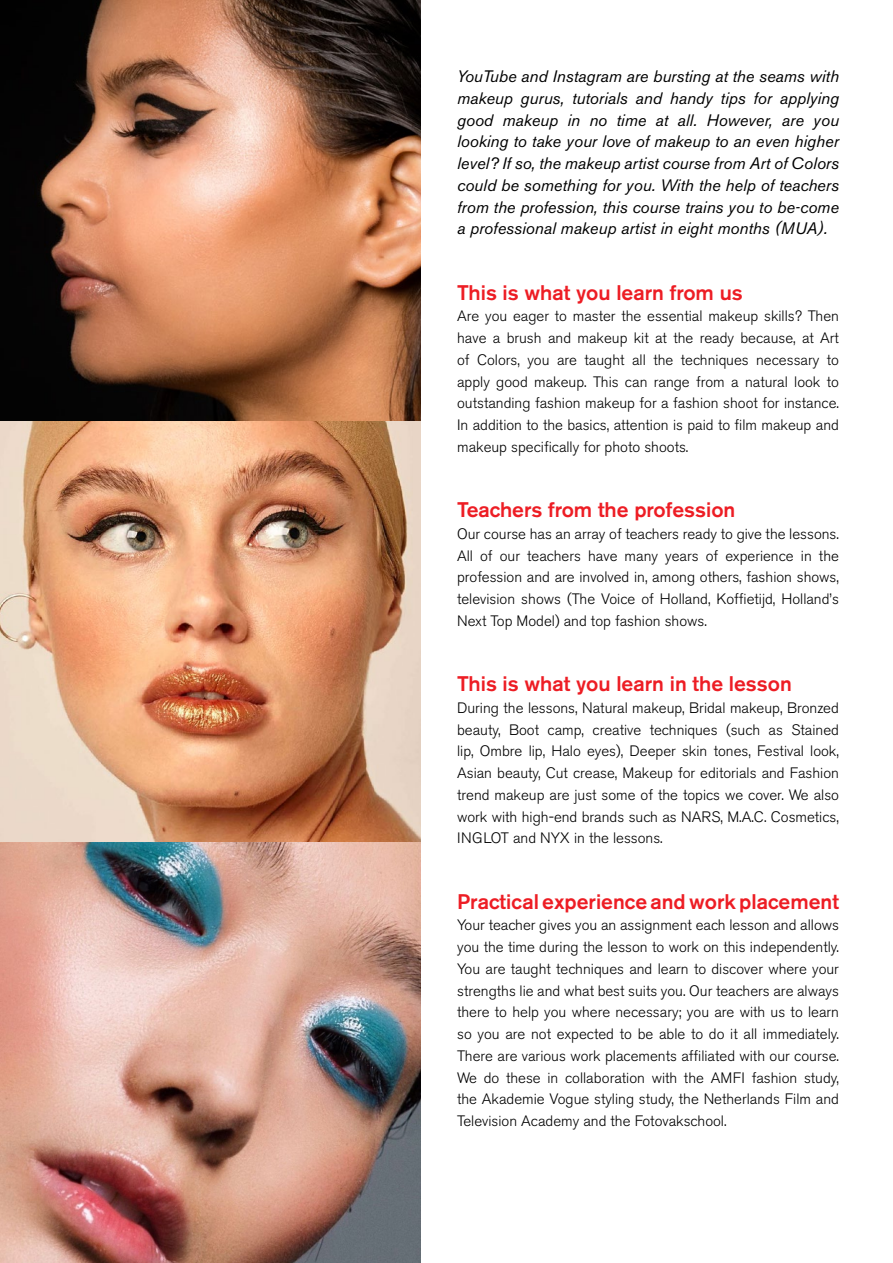
<style>
.page{position:relative;width:893px;height:1263px;background:#fff}
.page>*{position:absolute;margin:0;border:0;box-sizing:border-box;transform-origin:0 0}
.t1{font:500 21px "Akzidenz Grotesk BE";color:#ed1d24}
.t2{font:italic 16.5px/21.8px "Akzidenz Grotesk BE";color:#000;text-align:justify}
.t3{font:300 15px/21.8px "Akzidenz Grotesk BE";color:#000;text-align:justify}
</style>
<div class="page">
<img style="left:0;top:0;width:421px;height:1263px">
<p class="t2" style="left:457px;top:65px;width:383px">YouTube and Instagram are bursting at the seams with makeup gurus, tutorials and handy tips for applying good makeup in no time at all. However, are you looking to take your love of makeup to an even higher level? If so, the makeup artist course from Art of Colors could be something for you. With the help of teachers from the profession, this course trains you to be-come a professional makeup artist in eight months (MUA).</p>
<h1 class="t1" style="left:457px;top:279px;width:287px">This is what you learn from us</h1>
<p class="t3" style="left:457px;top:306px;width:383px">Are you eager to master the essential makeup skills? Then have a brush and makeup kit at the ready because, at Art of Colors, you are taught all the techniques necessary to apply good makeup. This can range from a natural look to outstanding fashion makeup for a fashion shoot for instance.<br>In addition to the basics, attention is paid to film makeup and makeup specifically for photo shoots.</p>
<h1 class="t1" style="left:457px;top:497px;width:280px">Teachers from the profession</h1>
<p class="t3" style="left:457px;top:523px;width:383px">Our course has an array of teachers ready to give the lessons.<br>All of our teachers have many years of experience in the profession and are involved in, among others, fashion shows, television shows (The Voice of Holland, Koffietijd, Holland’s Next Top Model) and top fashion shows.</p>
<h1 class="t1" style="left:457px;top:671px;width:336px">This is what you learn in the lesson</h1>
<p class="t3" style="left:457px;top:697px;width:383px">During the lessons, Natural makeup, Bridal makeup, Bronzed beauty, Boot camp, creative techniques (such as Stained lip, Ombre lip, Halo eyes), Deeper skin tones, Festival look, Asian beauty, Cut crease, Makeup for editorials and Fashion trend makeup are just some of the topics we cover. We also work with high-end brands such as NARS, M.A.C. Cosmetics, INGLOT and NYX in the lessons.</p>
<h1 class="t1" style="left:457px;top:888px;width:383px">Practical experience and work placement</h1>
<p class="t3" style="left:457px;top:915px;width:383px">Your teacher gives you an assignment each lesson and allows you the time during the lesson to work on this independently.<br>You are taught techniques and learn to discover where your strengths lie and what best suits you. Our teachers are always there to help you where necessary; you are with us to learn so you are not expected to be able to do it all immediately.<br>There are various work placements affiliated with our course.<br>We do these in collaboration with the AMFI fashion study, the Akademie Vogue styling study, the Netherlands Film and Television Academy and the Fotovakschool.</p>
</div>
